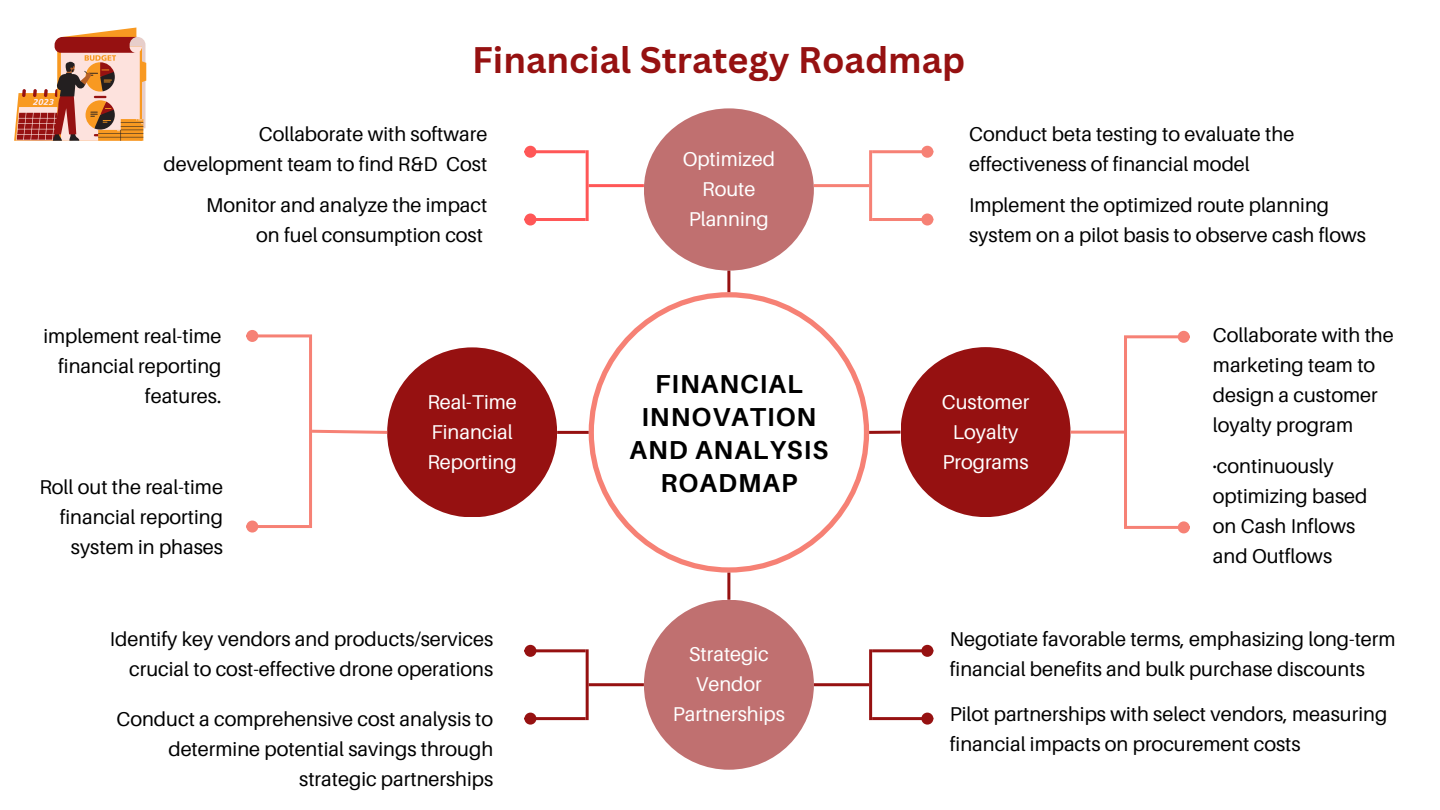
<style>
.page{position:relative;width:1440px;height:810px;background:#fff}
.page>*{position:absolute;margin:0;border:0;box-sizing:border-box;transform-origin:0 0}
.t1{font:700 36px "Canva Sans";color:#961111}
.t2{font:700 26px/33px "Aileron";letter-spacing:.04em;color:#000;text-align:center}
.t3{font:20px/30px "Aileron";color:#000}
.t4{font:20px/30px "Aileron";color:#fff;text-align:center}
</style>
<div class="page">
<div style="left:901px;top:347px;width:170px;height:170px;background:#961111;border-radius:50%"></div>
<div style="left:644px;top:108px;width:170px;height:163px;background:#c07070;border-radius:50%"></div>
<div style="left:387px;top:347px;width:170px;height:170px;background:#961111;border-radius:50%"></div>
<svg style="left:589px;top:292px;width:280px;height:281px"></svg>
<div style="left:644px;top:600px;width:170px;height:170px;background:#c07070;border-radius:50%"></div>
<hr style="left:727px;top:573px;width:3px;height:27px;background:#961111">
<hr style="left:727px;top:271px;width:3px;height:21px;background:#961111">
<hr style="left:557px;top:431px;width:32px;height:3px;background:#961111">
<hr style="left:869px;top:431px;width:32px;height:3px;background:#961111">
<svg style="left:312px;top:428px;width:76px;height:7px"></svg>
<hr style="left:258px;top:334px;width:51px;height:3px;background:#f68175">
<div style="left:248px;top:331px;width:9px;height:9px;background:#f68175;border-radius:50%"></div>
<div style="left:246px;top:330px;width:12px;height:12px;border:3px solid #f68175;border-radius:50%"></div>
<hr style="left:258px;top:525px;width:51px;height:3px;background:#f68175">
<div style="left:248px;top:522px;width:9px;height:9px;background:#f68175;border-radius:50%"></div>
<div style="left:246px;top:521px;width:12px;height:12px;border:3px solid #f68175;border-radius:50%"></div>
<hr style="left:309px;top:334px;width:3px;height:194px;background:#f68175">
<hr style="left:1071px;top:431px;width:53px;height:3px;background:#f68175">
<hr style="left:1127px;top:526px;width:52px;height:3px;background:#f68175">
<div style="left:1179px;top:523px;width:9px;height:9px;background:#f68175;border-radius:50%"></div>
<div style="left:1178px;top:521px;width:12px;height:12px;border:3px solid #f68175;border-radius:50%"></div>
<hr style="left:1127px;top:335px;width:52px;height:3px;background:#f68175">
<div style="left:1179px;top:332px;width:9px;height:9px;background:#f68175;border-radius:50%"></div>
<div style="left:1178px;top:331px;width:12px;height:12px;border:3px solid #f68175;border-radius:50%"></div>
<hr style="left:1124px;top:335px;width:3px;height:194px;background:#f68175">
<hr style="left:589px;top:184px;width:55px;height:3px;background:#ff5757">
<hr style="left:536px;top:150px;width:50px;height:3px;background:#ff5757">
<div style="left:526px;top:147px;width:9px;height:9px;background:#ff5757;border-radius:50%"></div>
<div style="left:524px;top:146px;width:12px;height:12px;border:3px solid #ff5757;border-radius:50%"></div>
<hr style="left:536px;top:218px;width:50px;height:3px;background:#ff5757">
<div style="left:526px;top:215px;width:9px;height:9px;background:#ff5757;border-radius:50%"></div>
<div style="left:524px;top:214px;width:12px;height:12px;border:3px solid #ff5757;border-radius:50%"></div>
<hr style="left:586px;top:150px;width:3px;height:71px;background:#ff5757">
<hr style="left:814px;top:184px;width:55px;height:3px;background:#f68175">
<hr style="left:872px;top:218px;width:50px;height:3px;background:#f68175">
<div style="left:923px;top:215px;width:9px;height:9px;background:#f68175;border-radius:50%"></div>
<div style="left:921px;top:214px;width:12px;height:12px;border:3px solid #f68175;border-radius:50%"></div>
<hr style="left:872px;top:150px;width:50px;height:3px;background:#f68175">
<div style="left:923px;top:147px;width:9px;height:9px;background:#f68175;border-radius:50%"></div>
<div style="left:921px;top:146px;width:12px;height:12px;border:3px solid #f68175;border-radius:50%"></div>
<hr style="left:869px;top:150px;width:3px;height:71px;background:#f68175">
<hr style="left:814px;top:683px;width:55px;height:3px;background:#961111">
<hr style="left:872px;top:717px;width:50px;height:3px;background:#961111">
<div style="left:923px;top:714px;width:9px;height:9px;background:#961111;border-radius:50%"></div>
<div style="left:921px;top:713px;width:12px;height:12px;border:3px solid #961111;border-radius:50%"></div>
<hr style="left:872px;top:649px;width:50px;height:3px;background:#961111">
<div style="left:923px;top:646px;width:9px;height:9px;background:#961111;border-radius:50%"></div>
<div style="left:921px;top:645px;width:12px;height:12px;border:3px solid #961111;border-radius:50%"></div>
<hr style="left:869px;top:649px;width:3px;height:71px;background:#961111">
<hr style="left:589px;top:683px;width:55px;height:3px;background:#961111">
<hr style="left:536px;top:649px;width:50px;height:3px;background:#961111">
<div style="left:526px;top:646px;width:9px;height:9px;background:#961111;border-radius:50%"></div>
<div style="left:524px;top:645px;width:12px;height:12px;border:3px solid #961111;border-radius:50%"></div>
<hr style="left:536px;top:717px;width:50px;height:3px;background:#961111">
<div style="left:526px;top:714px;width:9px;height:9px;background:#961111;border-radius:50%"></div>
<div style="left:524px;top:713px;width:12px;height:12px;border:3px solid #961111;border-radius:50%"></div>
<hr style="left:586px;top:649px;width:3px;height:71px;background:#961111">
<svg style="left:14px;top:28px;width:132px;height:113px"></svg>
<p class="t1" style="left:472px;top:34px;width:495px">Financial Strategy Roadmap</p>
<p class="t3" style="left:164px;top:118px;width:325px;text-align:right">Collaborate with software development team to find R&amp;D Cost</p>
<p class="t3" style="left:206px;top:189px;width:283px;text-align:right">Monitor and analyze the impact on fuel consumption cost</p>
<p class="t3" style="left:969px;top:189px;width:398px">Implement the optimized route planning system on a pilot basis to observe cash flows</p>
<p class="t3" style="left:969px;top:118px;width:327px">Conduct beta testing to evaluate the effectiveness of financial model</p>
<p class="t4" style="left:683px;top:144px;width:94px">Optimized<br>Route<br>Planning</p>
<p class="t3" style="left:43px;top:320px;width:180px;text-align:right">implement real-time financial reporting features.</p>
<p class="t3" style="left:40px;top:472px;width:185px;text-align:right">Roll out the real-time financial reporting system in phases</p>
<p class="t4" style="left:427px;top:386px;width:91px;text-align:left">Real-Time<br>Financial<br>Reporting</p>
<p class="t2" style="left:630px;top:367px;width:200px">FINANCIAL<br>INNOVATION<br>AND ANALYSIS<br>ROADMAP</p>
<p class="t4" style="left:942px;top:386px;width:89px">Customer<br>Loyalty<br>Programs</p>
<p class="t3" style="left:1213px;top:320px;width:182px">Collaborate with the marketing team to design a customer loyalty program</p>
<p class="t3" style="left:1213px;top:451px;width:156px">·continuously optimizing based on Cash Inflows and Outflows</p>
<p class="t3" style="left:110px;top:623px;width:385px;text-align:right">Identify key vendors and products/services crucial to cost-effective drone operations</p>
<p class="t3" style="left:116px;top:704px;width:378px;text-align:right">Conduct a comprehensive cost analysis to determine potential savings through strategic partnerships</p>
<p class="t3" style="left:950px;top:699px;width:439px">Pilot partnerships with select vendors, measuring financial impacts on procurement costs</p>
<p class="t3" style="left:950px;top:623px;width:447px">Negotiate favorable terms, emphasizing long-term financial benefits and bulk purchase discounts</p>
<p class="t4" style="left:673px;top:639px;width:114px">Strategic<br>Vendor<br>Partnerships</p>
</div>
